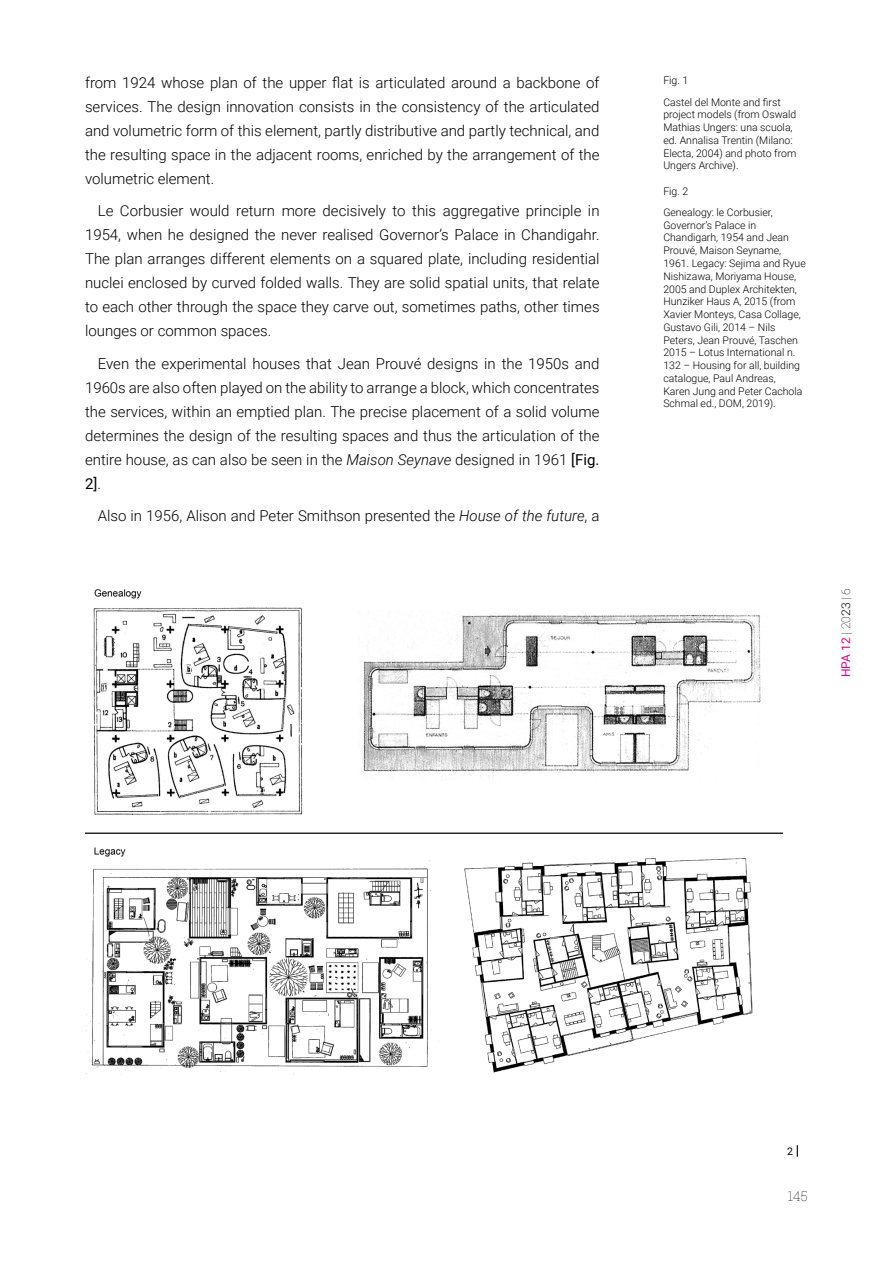
<style>
.page{position:relative;width:893px;height:1263px;background:#fff}
.page>*{position:absolute;margin:0;border:0;box-sizing:border-box;transform-origin:0 0}
.PARAGRAFO_BASE{font:300 15px/24px "Roboto";color:#000;text-align:justify}
.t1{font:13.5px "Roboto Slab";color:#000}
.t2{font:12px "Roboto";color:#e6007d}
.DIDASCALIA_IMMAGINI{font:300 10.5px/12.8px "Roboto";color:#000}
.t3{font:10.5px "Roboto";color:#000}
.s1{font-style:italic}
.s2{font-weight:400}
.s3{font-weight:100;color:#000}
.s4{font-weight:300;color:#000}
</style>
<div class="page">
<img style="left:85px;top:589px;width:697px;height:486px">
<svg style="left:797px;top:1145px;width:1px;height:12px"></svg>
<p class="PARAGRAFO_BASE" style="left:85px;top:70px;width:516px">from 1924 whose plan of the upper flat is articulated around a backbone of services. The design innovation consists in the consistency of the articulated and volumetric form of this element, partly distributive and partly technical, and the resulting space in the adjacent rooms, enriched by the arrangement of the volumetric element.</p>
<p class="PARAGRAFO_BASE" style="left:85px;top:198px;width:516px;text-indent:13px">Le Corbusier would return more decisively to this aggregative principle in 1954, when he designed the never realised Governor’s Palace in Chandigahr.<br>The plan arranges different elements on a squared plate, including residential nuclei enclosed by curved folded walls. They are solid spatial units, that relate to each other through the space they carve out, sometimes paths, other times lounges or common spaces.</p>
<p class="PARAGRAFO_BASE" style="left:85px;top:351px;width:516px;text-indent:13px">Even the experimental houses that Jean Prouvé designs in the 1950s and 1960s are also often played on the ability to arrange a block, which concentrates the services, within an emptied plan. The precise placement of a solid volume determines the design of the resulting spaces and thus the articulation of the entire house, as can also be seen in the <span class="s1">Maison Seynave</span> designed in 1961 <span class="s2">[Fig.<br>2]</span>.</p>
<p class="PARAGRAFO_BASE" style="left:98px;top:503px;width:503px">Also in 1956, Alison and Peter Smithson presented the <span class="s1">House of the future</span>, a</p>
<p class="DIDASCALIA_IMMAGINI" style="left:663px;top:74px;width:26px">Fig. 1</p>
<p class="DIDASCALIA_IMMAGINI" style="left:663px;top:95px;width:135px">Castel del Monte and first project models (from Oswald<br>Mathias Ungers: una scuola, ed. Annalisa Trentin (Milano:<br>Electa, 2004) and photo from<br>Ungers Archive).</p>
<p class="DIDASCALIA_IMMAGINI" style="left:663px;top:184px;width:26px">Fig. 2</p>
<p class="DIDASCALIA_IMMAGINI" style="left:663px;top:205px;width:144px">Genealogy: le Corbusier,<br>Governor’s Palace in<br>Chandigarh, 1954 and Jean<br>Prouvé, Maison Seyname,<br>1961. Legacy: Sejima and Ryue<br>Nishizawa, Moriyama House,<br>2005 and Duplex Architekten,<br>Hunziker Haus A, 2015 (from<br>Xavier Monteys, Casa Collage,<br>Gustavo Gili, 2014 – Nils<br>Peters, Jean Prouvé, Taschen<br>2015 – Lotus International n.<br>132 – Housing for all, building catalogue, Paul Andreas,<br>Karen Jung and Peter Cachola<br>Schmal ed., DOM, 2019).</p>
<p class="t2" style="left:837px;top:677px;width:91px;rotate:-90deg">HPA 12 <span class="s3">| 20</span><span class="s4">23</span> <span class="s3">| 6</span></p>
<p class="t3" style="left:787px;top:1143px;width:7px">2</p>
<p class="t1" style="left:788px;top:1186px;width:22px">145</p>
</div>
